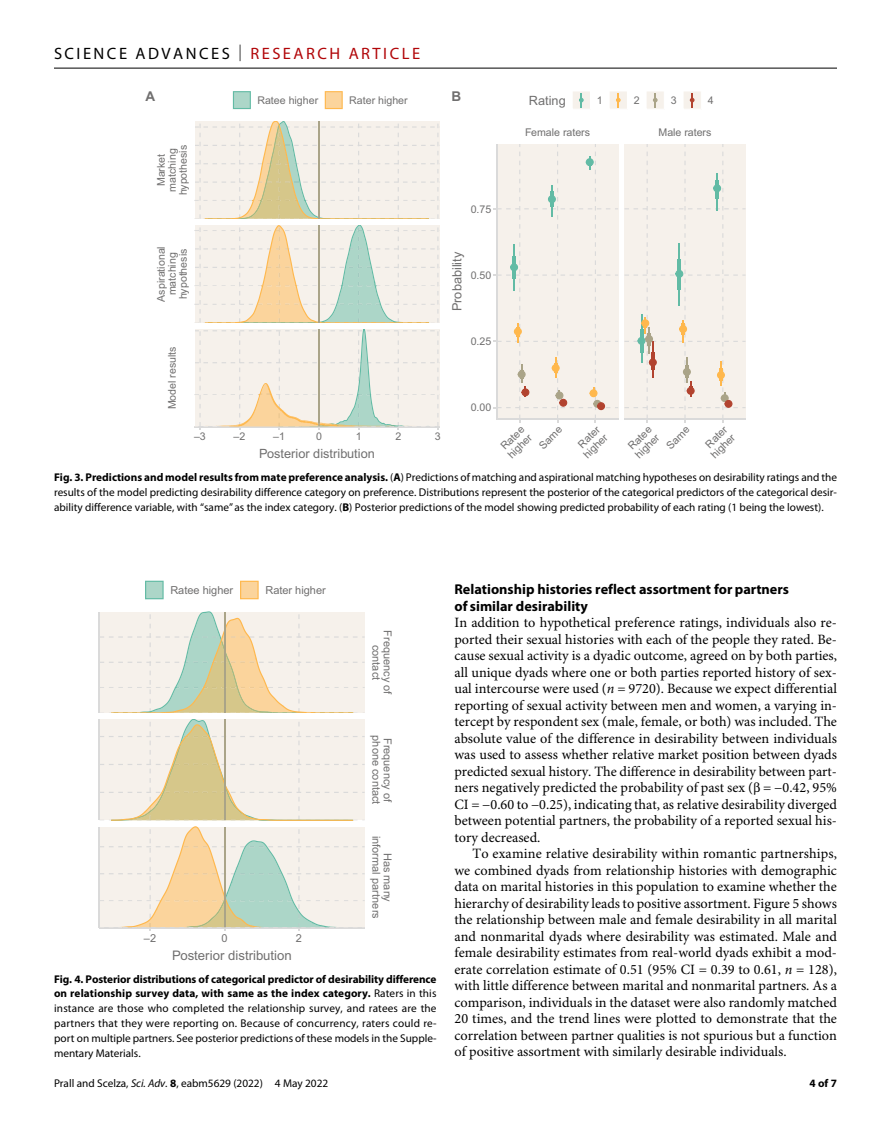
<style>
.page{position:relative;width:891px;height:1134px;background:#fff}
.page>*{position:absolute;margin:0;border:0;box-sizing:border-box;transform-origin:0 0}
.t1{font:16.5px "Myriad Pro";letter-spacing:.15em;color:#000}
.t2{font:14.25px/16.5px "Minion Pro";color:#000;text-align:justify}
.t3{font:700 14.25px/16.5px "Myriad Pro";color:#000}
.t4{font:700 13.5px "Arial";color:#706f6f}
.t5{font:13.2px "Arial";color:#706f6f}
.t6{font:12.75px "Arial";color:#706f6f}
.t7{font:11.25px/15px "Myriad Pro";color:#000;text-align:justify}
.t8{font:700 11.25px "Myriad Pro";color:#000}
.t9{font:10.95px/11.4px "Arial";color:#706f6f;text-align:center}
.t10{font:10.65px/10.9px "Arial";color:#706f6f;text-align:center}
.s1{font-weight:300}
.s2{color:#b10508}
.s3{font-weight:700}
.s4{font-style:italic}
</style>
<div class="page">
<hr style="left:54px;top:68px;width:783px;height:1px;background:#000">
<svg style="left:194px;top:121px;width:246px;height:309px;background:#f0ede3"></svg>
<svg style="left:232px;top:91px;width:111px;height:19px"></svg>
<svg style="left:624px;top:144px;width:122px;height:278px;background:#f2ede6"></svg>
<svg style="left:494px;top:144px;width:124px;height:278px;background:#f3eee8"></svg>
<svg style="left:573px;top:91px;width:128px;height:18px"></svg>
<img style="left:194px;top:200px;width:246px;height:31px">
<img style="left:194px;top:285px;width:246px;height:38px">
<img style="left:203px;top:384px;width:215px;height:43px">
<svg style="left:100px;top:612px;width:265px;height:75px;background:#ece8db"></svg>
<hr style="left:224px;top:612px;width:1px;height:101px;background:#aaa488">
<svg style="left:100px;top:719px;width:265px;height:102px;background:#eee7d5"></svg>
<hr style="left:224px;top:719px;width:1px;height:101px;background:#aaa488">
<svg style="left:99px;top:827px;width:266px;height:104px;background:#eae7d8"></svg>
<hr style="left:99px;top:612px;width:1px;height:101px;background:#dadada">
<hr style="left:99px;top:719px;width:1px;height:101px;background:#dadada">
<hr style="left:99px;top:827px;width:1px;height:101px;background:#dadada">
<svg style="left:145px;top:580px;width:114px;height:20px"></svg>
<img style="left:100px;top:687px;width:265px;height:26px">
<img style="left:100px;top:900px;width:265px;height:28px">
<p class="t1" style="left:54px;top:40px;width:368px">SCIENCE ADVANCES <span class="s1">|</span> <span class="s2">RESEARCH ARTICLE</span></p>
<p class="t4" style="left:146px;top:88px;width:11px">A</p>
<p class="t10" style="left:156px;top:195px;width:52px;rotate:-90deg">Market matching hypothesis</p>
<p class="t10" style="left:257px;top:95px;width:62px">Ratee higher</p>
<p class="t10" style="left:349px;top:95px;width:60px">Rater higher</p>
<p class="t4" style="left:451px;top:88px;width:11px">B</p>
<p class="t6" style="left:529px;top:92px;width:38px">Rating</p>
<p class="t10" style="left:597px;top:95px;width:7px">1</p>
<p class="t10" style="left:634px;top:95px;width:7px">2</p>
<p class="t10" style="left:671px;top:95px;width:7px">3</p>
<p class="t10" style="left:708px;top:95px;width:7px">4</p>
<p class="t10" style="left:471px;top:204px;width:22px">0.75</p>
<p class="t10" style="left:525px;top:127px;width:67px">Female raters</p>
<p class="t10" style="left:659px;top:127px;width:54px">Male raters</p>
<p class="t10" style="left:156px;top:302px;width:57px;rotate:-90deg">Aspirational matching hypothesis</p>
<p class="t10" style="left:167px;top:409px;width:65px;rotate:-90deg">Model results</p>
<p class="t10" style="left:194px;top:431px;width:13px">–3</p>
<p class="t10" style="left:234px;top:431px;width:13px">–2</p>
<p class="t10" style="left:273px;top:431px;width:13px">–1</p>
<p class="t10" style="left:316px;top:431px;width:7px">0</p>
<p class="t10" style="left:356px;top:431px;width:7px">1</p>
<p class="t10" style="left:395px;top:431px;width:7px">2</p>
<p class="t10" style="left:435px;top:431px;width:7px">3</p>
<p class="t6" style="left:259px;top:445px;width:117px">Posterior distribution</p>
<p class="t6" style="left:449px;top:311px;width:61px;rotate:-90deg">Probability</p>
<p class="t10" style="left:471px;top:270px;width:22px">0.50</p>
<p class="t10" style="left:471px;top:336px;width:22px">0.25</p>
<p class="t10" style="left:471px;top:402px;width:22px">0.00</p>
<p class="t10" style="left:498px;top:445px;width:31px;text-align:left;rotate:-45deg">Ratee higher</p>
<p class="t10" style="left:537px;top:443px;width:29px;rotate:-45deg">Same</p>
<p class="t10" style="left:574px;top:445px;width:31px;rotate:-45deg">Rater higher</p>
<p class="t10" style="left:625px;top:445px;width:31px;text-align:left;rotate:-45deg">Ratee higher</p>
<p class="t10" style="left:664px;top:443px;width:29px;rotate:-45deg">Same</p>
<p class="t10" style="left:701px;top:445px;width:31px;rotate:-45deg">Rater higher</p>
<p class="t7" style="left:54px;top:470px;width:785px"><span class="s3">Fig. 3. Predictions and model results from mate preference analysis.</span> (<span class="s3">A</span>) Predictions of matching and aspirational matching hypotheses on desirability ratings and the results of the model predicting desirability difference category on preference. Distributions represent the posterior of the categorical predictors of the categorical desir&shy;ability difference variable, with “same” as the index category. (<span class="s3">B</span>) Posterior predictions of the model showing predicted probability of each rating (1 being the lowest).</p>
<p class="t9" style="left:170px;top:585px;width:64px">Ratee higher</p>
<p class="t9" style="left:265px;top:585px;width:62px">Rater higher</p>
<p class="t9" style="left:144px;top:932px;width:14px">–2</p>
<p class="t9" style="left:222px;top:932px;width:8px">0</p>
<p class="t9" style="left:296px;top:932px;width:8px">2</p>
<p class="t5" style="left:172px;top:947px;width:121px">Posterior distribution</p>
<p class="t9" style="left:393px;top:630px;width:66px;rotate:90deg">Frequency of contact</p>
<p class="t9" style="left:382px;top:735px;width:71px;rotate:90deg">phone contact</p>
<p class="t9" style="left:393px;top:738px;width:66px;rotate:90deg">Frequency of</p>
<p class="t9" style="left:393px;top:836px;width:84px;rotate:90deg">Has many informal partners</p>
<p class="t7" style="left:54px;top:971px;width:384px"><span class="s3">Fig. 4. Posterior distributions of categorical predictor of desirability difference on relationship survey data, with same as the index category.</span> Raters in this instance are those who completed the relationship survey, and ratees are the partners that they were reporting on. Because of concurrency, raters could re&shy;port on multiple partners. See posterior predictions of these models in the Supple&shy;mentary Materials.</p>
<p class="t7" style="left:54px;top:1076px;width:276px">Prall and Scelza, <span class="s4">Sci. Adv.</span> <span class="s3">8</span>, eabm5629 (2022) 4 May 2022</p>
<p class="t3" style="left:454px;top:580px;width:336px">Relationship histories reflect assortment for partners of similar desirability</p>
<p class="t2" style="left:454px;top:616px;width:384px">In addition to hypothetical preference ratings, individuals also re&shy;ported their sexual histories with each of the people they rated. Be&shy;cause sexual activity is a dyadic outcome, agreed on by both parties, all unique dyads where one or both parties reported history of sex&shy;ual intercourse were used (<span class="s4">n</span> = 9720). Because we expect differential reporting of sexual activity between men and women, a varying in&shy;tercept by respondent sex (male, female, or both) was included. The absolute value of the difference in desirability between individuals was used to assess whether relative market position between dyads predicted sexual history. The difference in desirability between part&shy;ners negatively predicted the probability of past sex ( = −0.42, 95% CI = −0.60 to −0.25), indicating that, as relative desirability diverged between potential partners, the probability of a reported sexual his&shy;tory decreased.</p>
<p class="t2" style="left:454px;top:847px;width:384px;text-indent:18px">To examine relative desirability within romantic partnerships, we combined dyads from relationship histories with demographic data on marital histories in this population to examine whether the hierarchy of desirability leads to positive assortment. Figure 5 shows the relationship between male and female desirability in all marital and nonmarital dyads where desirability was estimated. Male and female desirability estimates from real-world dyads exhibit a mod&shy;erate correlation estimate of 0.51 (95% CI = 0.39 to 0.61, <span class="s4">n</span> = 128), with little difference between marital and nonmarital partners. As a comparison, individuals in the dataset were also randomly matched 20 times, and the trend lines were plotted to demonstrate that the correlation between partner qualities is not spurious but a function of positive assortment with similarly desirable individuals.</p>
<p class="t8" style="left:810px;top:1074px;width:29px">4 of 7</p>
</div>
